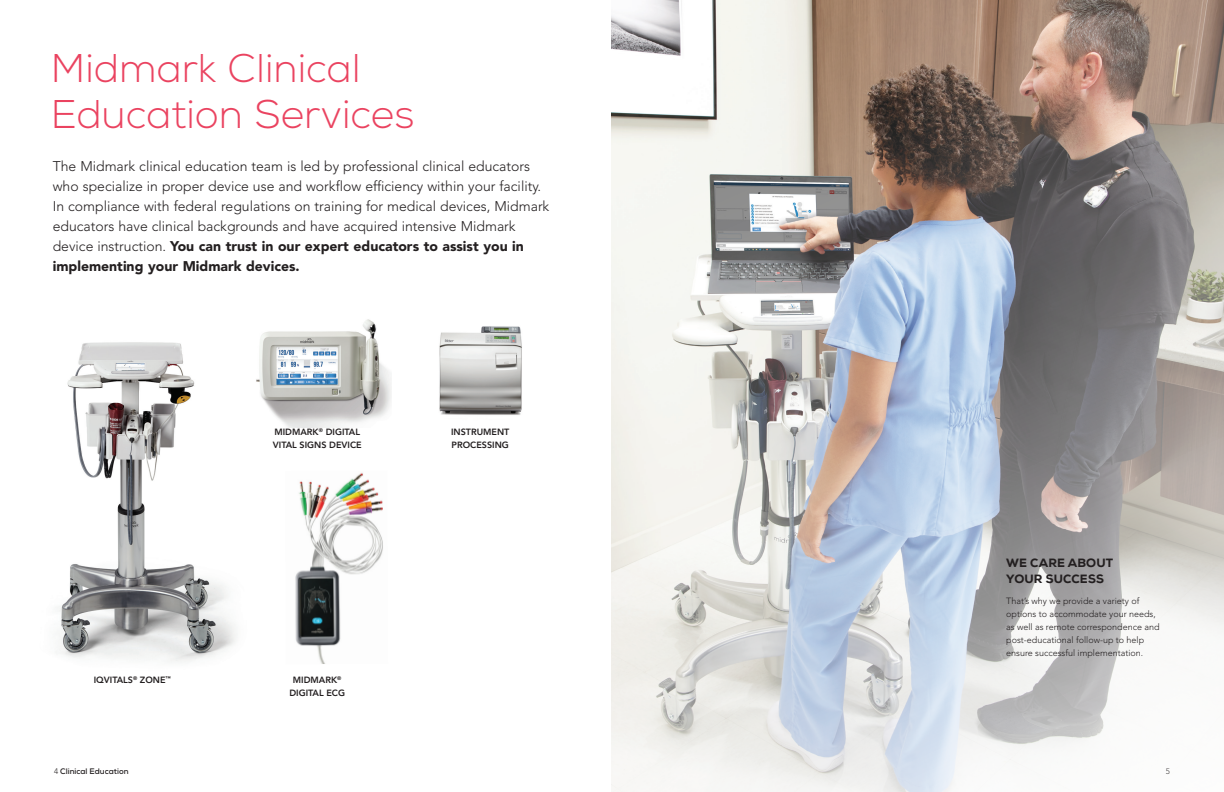
<style>
.page{position:relative;width:1224px;height:792px;background:#fff}
.page>*{position:absolute;margin:0;border:0;box-sizing:border-box;transform-origin:0 0}
.NEW_SUBHEAD{font:300 40px/46px "Nexa";color:#ea4360}
.t1{font:300 14px/20px "Avenir";color:#231f20}
.Headline_Style_5{font:800 12px/16px "Nexa";letter-spacing:.015em;color:#231f20}
.Body_Style_3{font:300 9px/13px "Avenir";color:#231f20}
.Body_Style_3-2{font:800 9px/13px "Avenir";color:#231f20}
.t2{font:700 8px "Nexa";letter-spacing:-.005em;color:#231f20}
.t3{font:300 8px "Avenir";color:#231f20}
.s1{font-weight:900}
.s2{font-family:"Avenir";font-weight:300}
</style>
<div class="page">
<img style="left:59px;top:342px;width:177px;height:320px">
<img style="left:611px;top:0;width:613px;height:792px">
<img style="left:295px;top:472px;width:88px;height:192px">
<img style="left:224px;top:319px;width:168px;height:109px">
<img style="left:439px;top:326px;width:83px;height:89px">
<p class="NEW_SUBHEAD" style="left:51px;top:46px;width:365px">Midmark Clinical<br>Education Services</p>
<p class="t1" style="left:53px;top:156px;width:498px">The Midmark clinical education team is led by professional clinical educators who specialize in proper device use and workflow efficiency within your facility.<br>In compliance with federal regulations on training for medical devices, Midmark educators have clinical backgrounds and have acquired intensive Midmark device instruction. <span class="s1">You can trust in our expert educators to assist you in implementing your Midmark devices.</span></p>
<p class="Body_Style_3-2" style="left:273px;top:425px;width:90px">MIDMARK<sup>®</sup> DIGITAL<br>VITAL SIGNS DEVICE</p>
<p class="Body_Style_3-2" style="left:451px;top:425px;width:60px">INSTRUMENT<br>PROCESSING</p>
<p class="Body_Style_3-2" style="left:94px;top:673px;width:79px">IQVITALS<sup>®</sup> ZONE<sup>™</sup></p>
<p class="Body_Style_3-2" style="left:289px;top:674px;width:57px;text-align:center">MIDMARK<sup>®<br></sup>DIGITAL ECG</p>
<p class="Headline_Style_5" style="left:1006px;top:555px;width:108px">WE CARE ABOUT<br>YOUR SUCCESS</p>
<p class="Body_Style_3" style="left:1006px;top:595px;width:155px">That’s why we provide a variety of options to accommodate your needs, as well as remote correspondence and post-educational follow-up to help ensure successful implementation.</p>
<p class="t2" style="left:54px;top:766px;width:76px"><span class="s2">4</span> Clinical Education</p>
<p class="t3" style="left:1166px;top:767px;width:6px">5</p>
</div>
